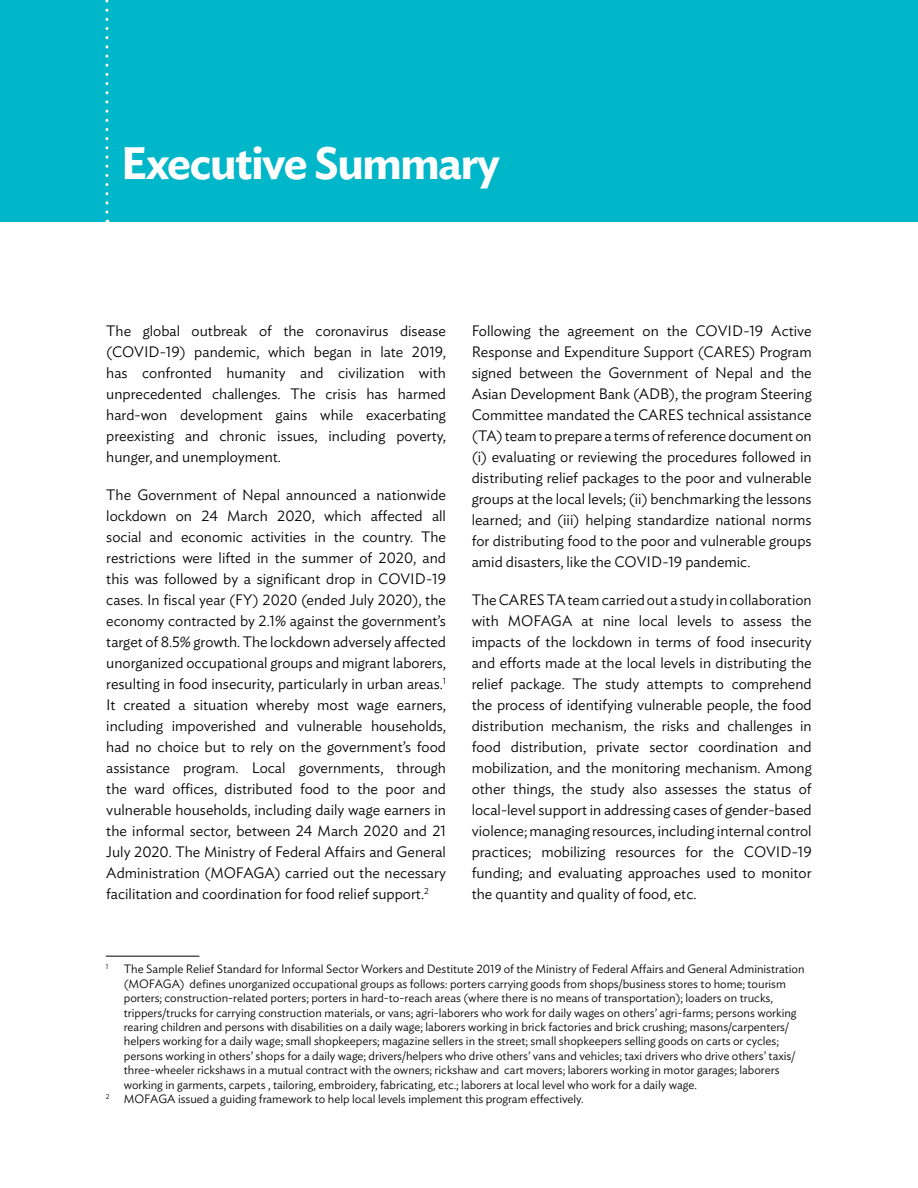
<style>
.page{position:relative;width:918px;height:1188px;background:#fff}
.page>*{position:absolute;margin:0;border:0;box-sizing:border-box;transform-origin:0 0}
.t1{font:600 45px "Ideal Sans";letter-spacing:-.03em;color:#fff}
.t2{font:300 15px/21px "Ideal Sans";color:#000;text-align:justify}
.t3{font:300 12px "Ideal Sans";color:#000}
.t4{font:300 7.05px "Ideal Sans";color:#000}
</style>
<div class="page">
<div style="left:0;top:0;width:918px;height:221px;background:#00b6c9"></div>
<hr style="left:106px;top:956px;width:93px;height:1px;background:#000">
<svg style="left:105px;top:0;width:3px;height:212px"></svg>
<h1 class="t1" style="left:121px;top:128px;width:380px">Executive Summary</h1>
<p class="t2" style="left:106px;top:319px;width:341px">The global outbreak of the coronavirus disease (COVID-19) pandemic, which began in late 2019, has confronted humanity and civilization with unprecedented challenges. The crisis has harmed hard-won development gains while exacerbating preexisting and chronic issues, including poverty, hunger, and unemployment.</p>
<p class="t2" style="left:106px;top:483px;width:341px">The Government of Nepal announced a nationwide lockdown on 24 March 2020, which affected all social and economic activities in the country. The restrictions were lifted in the summer of 2020, and this was followed by a significant drop in COVID-19 cases. In fiscal year (FY) 2020 (ended July 2020), the economy contracted by 2.1% against the government’s target of 8.5% growth. The lockdown adversely affected unorganized occupational groups and migrant laborers, resulting in food insecurity, particularly in urban areas.<sup>1<br></sup>It created a situation whereby most wage earners, including impoverished and vulnerable households, had no choice but to rely on the government’s food assistance program. Local governments, through the ward offices, distributed food to the poor and vulnerable households, including daily wage earners in the informal sector, between 24 March 2020 and 21<br>July 2020. The Ministry of Federal Affairs and General Administration (MOFAGA) carried out the necessary facilitation and coordination for food relief support.<sup>2</sup></p>
<p class="t2" style="left:472px;top:319px;width:341px">Following the agreement on the COVID-19 Active Response and Expenditure Support (CARES) Program signed between the Government of Nepal and the Asian Development Bank (ADB), the program Steering Committee mandated the CARES technical assistance (TA) team to prepare a terms of reference document on (i) evaluating or reviewing the procedures followed in distributing relief packages to the poor and vulnerable groups at the local levels; (ii) benchmarking the lessons learned; and (iii) helping standardize national norms for distributing food to the poor and vulnerable groups amid disasters, like the COVID-19 pandemic.</p>
<p class="t2" style="left:472px;top:588px;width:341px">The CARES TA team carried out a study in collaboration with MOFAGA at nine local levels to assess the impacts of the lockdown in terms of food insecurity and efforts made at the local levels in distributing the relief package. The study attempts to comprehend the process of identifying vulnerable people, the food distribution mechanism, the risks and challenges in food distribution, private sector coordination and mobilization, and the monitoring mechanism. Among other things, the study also assesses the status of local-level support in addressing cases of gender-based violence; managing resources, including internal control practices; mobilizing resources for the COVID-19 funding; and evaluating approaches used to monitor the quantity and quality of food, etc.</p>
<p class="t4" style="left:106px;top:962px;width:4px">1</p>
<p class="t3" style="left:124px;top:960px;width:682px">The Sample Relief Standard for Informal Sector Workers and Destitute 2019 of the Ministry of Federal Affairs and General Administration</p>
<p class="t3" style="left:124px;top:974px;width:664px">(MOFAGA) defines unorganized occupational groups as follows: porters carrying goods from shops/business stores to home; tourism</p>
<p class="t3" style="left:124px;top:989px;width:651px">porters; construction-related porters; porters in hard-to-reach areas (where there is no means of transportation); loaders on trucks,</p>
<p class="t3" style="left:124px;top:1003px;width:674px">trippers/trucks for carrying construction materials, or vans; agri-laborers who work for daily wages on others’ agri-farms; persons working</p>
<p class="t3" style="left:124px;top:1018px;width:667px">rearing children and persons with disabilities on a daily wage; laborers working in brick factories and brick crushing; masons/carpenters/</p>
<p class="t3" style="left:124px;top:1032px;width:657px">helpers working for a daily wage; small shopkeepers; magazine sellers in the street; small shopkeepers selling goods on carts or cycles;</p>
<p class="t3" style="left:124px;top:1046px;width:673px">persons working in others’ shops for a daily wage; drivers/helpers who drive others’ vans and vehicles; taxi drivers who drive others’ taxis/</p>
<p class="t3" style="left:124px;top:1061px;width:657px">three-wheeler rickshaws in a mutual contract with the owners; rickshaw and cart movers; laborers working in motor garages; laborers</p>
<p class="t3" style="left:124px;top:1075px;width:575px">working in garments, carpets , tailoring, embroidery, fabricating, etc.; laborers at local level who work for a daily wage.</p>
<p class="t3" style="left:106px;top:1090px;width:479px"><sup>2</sup> MOFAGA issued a guiding framework to help local levels implement this program effectively.</p>
</div>
